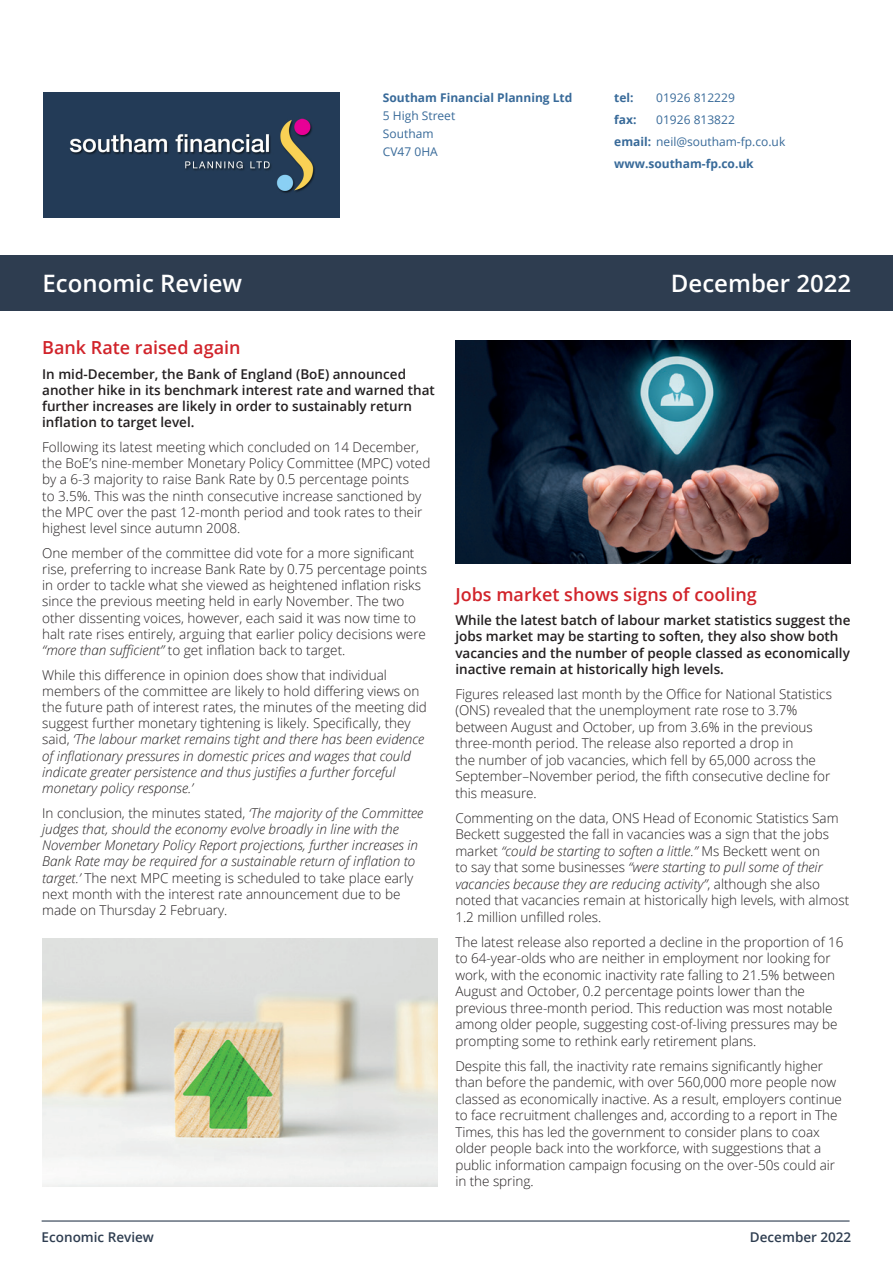
<style>
.page{position:relative;width:893px;height:1263px;background:#fff}
.page>*{position:absolute;margin:0;border:0;box-sizing:border-box;transform-origin:0 0}
.t1{font:600 24px "Open Sans";color:#fff}
.t2{font:600 18px "Open Sans";color:#d1232a}
.t3{font:300 13.5px/16.5px "Open Sans";letter-spacing:-.005em;color:#231f20}
.t4{font:600 13.5px/16.2px "Open Sans";color:#231f20}
.t5{font:italic 300 13.5px/16.2px "Open Sans";color:#231f20}
.t6{font:600 13.5px "Open Sans";color:#2e3d50}
.t7{font:12px/18px "Open Sans";color:#386a99}
.t8{font:700 12px "Open Sans";color:#386a99}
.s1{font-weight:700}
.s2{font-style:italic}
.s3{font-style:normal}
</style>
<div class="page">
<hr style="left:42px;top:1220px;width:808px;height:1px;background:#2e3d50">
<div style="left:0;top:255px;width:893px;height:55px;background:#2e3d50"></div>
<img style="left:43px;top:938px;width:395px;height:248px">
<img style="left:455px;top:340px;width:395px;height:223px">
<img style="left:44px;top:92px;width:296px;height:125px">
<p class="t8" style="left:383px;top:89px;width:191px">Southam Financial Planning Ltd</p>
<p class="t7" style="left:383px;top:106px;width:74px">5 High Street<br>Southam<br>CV47 0HA</p>
<p class="t8" style="left:614px;top:89px;width:21px">tel:</p>
<p class="t7" style="left:656px;top:88px;width:80px">01926 812229</p>
<p class="t8" style="left:614px;top:111px;width:24px">fax:</p>
<p class="t7" style="left:614px;top:108px;width:173px;line-height:22.2px;text-indent:42px">01926 813822<br><span class="s1">email:</span> neil@southam-fp.co.uk <span class="s1">www.southam-fp.co.uk</span></p>
<h1 class="t1" style="left:43px;top:267px;width:201px">Economic Review</h1>
<h1 class="t1" style="left:671px;top:267px;width:182px">December 2022</h1>
<h2 class="t2" style="left:42px;top:335px;width:200px">Bank Rate raised again</h2>
<p class="t4" style="left:42px;top:365px;width:394px">In mid-December, the Bank of England (BoE) announced another hike in its benchmark interest rate and warned that further increases are likely in order to sustainably return inflation to target level.</p>
<p class="t3" style="left:42px;top:439px;width:390px">Following its latest meeting which concluded on 14 December, the BoE’s nine-member Monetary Policy Committee (MPC) voted by a 6-3 majority to raise Bank Rate by 0.5 percentage points<br>to 3.5%. This was the ninth consecutive increase sanctioned by the MPC over the past 12-month period and took rates to their highest level since autumn 2008.</p>
<p class="t3" style="left:42px;top:544px;width:386px">One member of the committee did vote for a more significant rise, preferring to increase Bank Rate by 0.75 percentage points in order to tackle what she viewed as heightened inflation risks since the previous meeting held in early November. The two other dissenting voices, however, each said it was now time to halt rate rises entirely, arguing that earlier policy decisions were <span class="s2">“more than sufficient”</span> to get inflation back to target.</p>
<p class="t3" style="left:42px;top:666px;width:386px">While this difference in opinion does show that individual members of the committee are likely to hold differing views on the future path of interest rates, the minutes of the meeting did suggest further monetary tightening is likely. Specifically, they said, <span class="s2">‘The labour market remains tight and there has been evidence of inflationary pressures in domestic prices and wages that could indicate greater persistence and thus justifies a further forceful monetary policy response.’</span></p>
<p class="t5" style="left:42px;top:804px;width:383px"><span class="s3">In conclusion, the minutes stated,</span> ‘The majority of the Committee judges that, should the economy evolve broadly in line with the November Monetary Policy Report projections, further increases in Bank Rate may be required for a sustainable return of inflation to target.’ <span class="s3">The next MPC meeting is scheduled to take place early next month with the interest rate announcement due to be made on Thursday 2 February.</span></p>
<h2 class="t2" style="left:455px;top:582px;width:303px">Jobs market shows signs of cooling</h2>
<p class="t4" style="left:455px;top:612px;width:397px">While the latest batch of labour market statistics suggest the jobs market may be starting to soften, they also show both vacancies and the number of people classed as economically inactive remain at historically high levels.</p>
<p class="t3" style="left:455px;top:685px;width:378px">Figures released last month by the Office for National Statistics (ONS) revealed that the unemployment rate rose to 3.7% between August and October, up from 3.6% in the previous three-month period. The release also reported a drop in<br>the number of job vacancies, which fell by 65,000 across the September–November period, the fifth consecutive decline for this measure.</p>
<p class="t3" style="left:455px;top:809px;width:395px">Commenting on the data, ONS Head of Economic Statistics Sam Beckett suggested the fall in vacancies was a sign that the jobs market <span class="s2">“could be starting to soften a little.”</span> Ms Beckett went on<br>to say that some businesses <span class="s2">“were starting to pull some of their vacancies because they are reducing activity”</span>, although she also noted that vacancies remain at historically high levels, with almost 1.2 million unfilled roles.</p>
<p class="t3" style="left:455px;top:933px;width:390px">The latest release also reported a decline in the proportion of 16 to 64-year-olds who are neither in employment nor looking for work, with the economic inactivity rate falling to 21.5% between August and October, 0.2 percentage points lower than the previous three-month period. This reduction was most notable among older people, suggesting cost-of-living pressures may be prompting some to rethink early retirement plans.</p>
<p class="t3" style="left:455px;top:1057px;width:388px">Despite this fall, the inactivity rate remains significantly higher than before the pandemic, with over 560,000 more people now classed as economically inactive. As a result, employers continue to face recruitment challenges and, according to a report in The Times, this has led the government to consider plans to coax older people back into the workforce, with suggestions that a public information campaign focusing on the over-50s could air in the spring.</p>
<p class="t6" style="left:42px;top:1227px;width:114px">Economic Review</p>
<p class="t6" style="left:750px;top:1227px;width:103px">December 2022</p>
</div>
